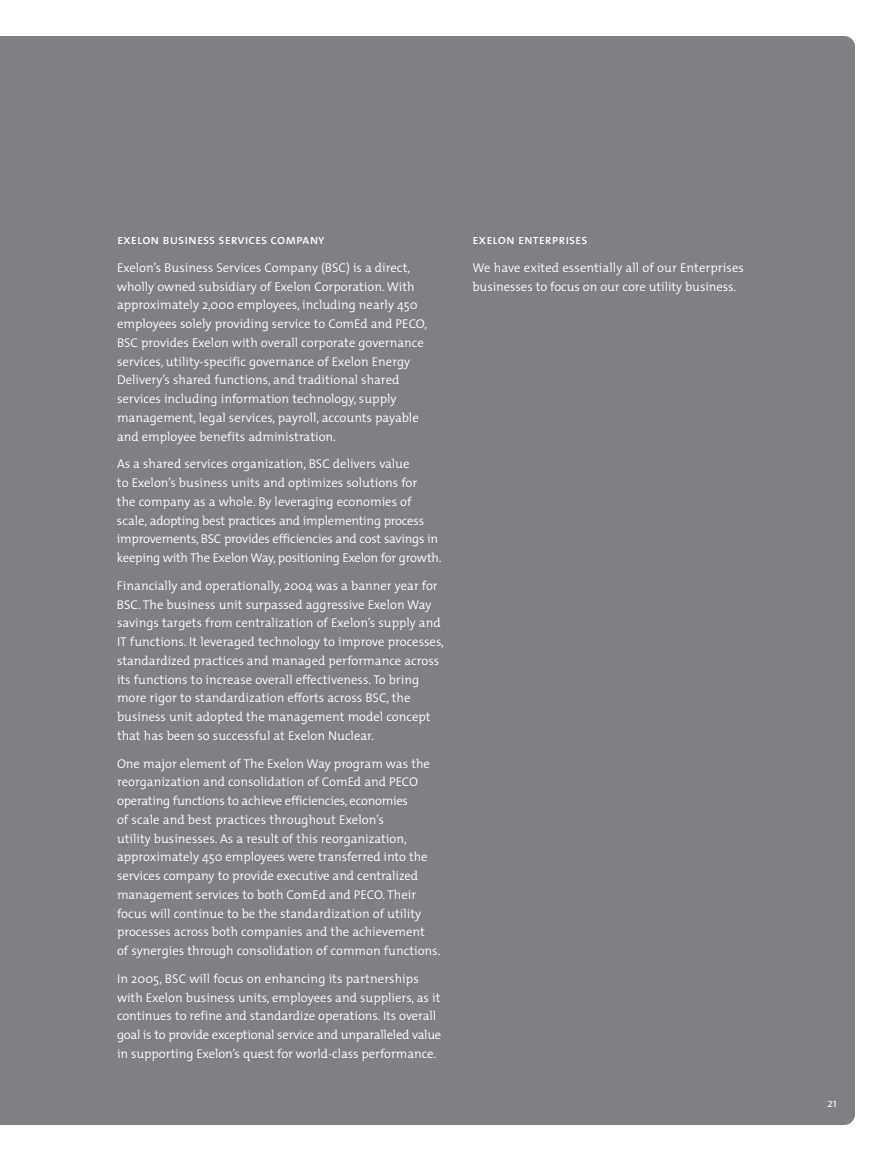
<style>
.page{position:relative;width:891px;height:1161px;background:#fff}
.page>*{position:absolute;margin:0;border:0;box-sizing:border-box;transform-origin:0 0}
.t1{font:13.5px "The Mix Caps";color:#fff}
.t2{font:300 12.75px/18.8px "The Mix";color:#fff}
.t3{font:300 12.75px/18.8px "The Mix";letter-spacing:-.02em;color:#fff}
.t4{font:300 12px "The Mix";color:#fff}
</style>
<div class="page">
<div style="left:0;top:36px;width:855px;height:1089px;background:#7e8083"></div>
<p class="t1" style="left:117px;top:235px;width:209px">exelon business services company</p>
<p class="t2" style="left:117px;top:260px;width:312px">Exelon’s Business Services Company (BSC) is a direct, wholly owned subsidiary of Exelon Corporation. With approximately 2,000 employees, including nearly 450 employees solely providing service to ComEd and PECO, BSC provides Exelon with overall corporate governance services, utility-specific governance of Exelon Energy Delivery’s shared functions, and traditional shared services including information technology, supply management, legal services, payroll, accounts payable and employee benefits administration.</p>
<p class="t3" style="left:117px;top:456px;width:326px">As a shared services organization, BSC delivers value<br>to Exelon’s business units and optimizes solutions for<br>the company as a whole. By leveraging economies of scale, adopting best practices and implementing process improvements, BSC provides efficiencies and cost savings in keeping with The Exelon Way, positioning Exelon for growth.</p>
<p class="t2" style="left:117px;top:578px;width:329px">Financially and operationally, 2004 was a banner year for BSC. The business unit surpassed aggressive Exelon Way savings targets from centralization of Exelon’s supply and IT functions. It leveraged technology to improve processes, standardized practices and managed performance across its functions to increase overall effectiveness. To bring more rigor to standardization efforts across BSC, the business unit adopted the management model concept that has been so successful at Exelon Nuclear.</p>
<p class="t2" style="left:117px;top:756px;width:325px">One major element of The Exelon Way program was the reorganization and consolidation of ComEd and PECO operating functions to achieve efficiencies, economies<br>of scale and best practices throughout Exelon’s<br>utility businesses. As a result of this reorganization, approximately 450 employees were transferred into the services company to provide executive and centralized management services to both ComEd and PECO. Their focus will continue to be the standardization of utility processes across both companies and the achievement<br>of synergies through consolidation of common functions.</p>
<p class="t2" style="left:117px;top:971px;width:326px">In 2005, BSC will focus on enhancing its partnerships with Exelon business units, employees and suppliers, as it continues to refine and standardize operations. Its overall goal is to provide exceptional service and unparalleled value in supporting Exelon’s quest for world-class performance.</p>
<p class="t1" style="left:472px;top:235px;width:117px">exelon enterprises</p>
<p class="t2" style="left:472px;top:260px;width:273px">We have exited essentially all of our Enterprises businesses to focus on our core utility business.</p>
<p class="t4" style="left:827px;top:1099px;width:11px">21</p>
</div>
